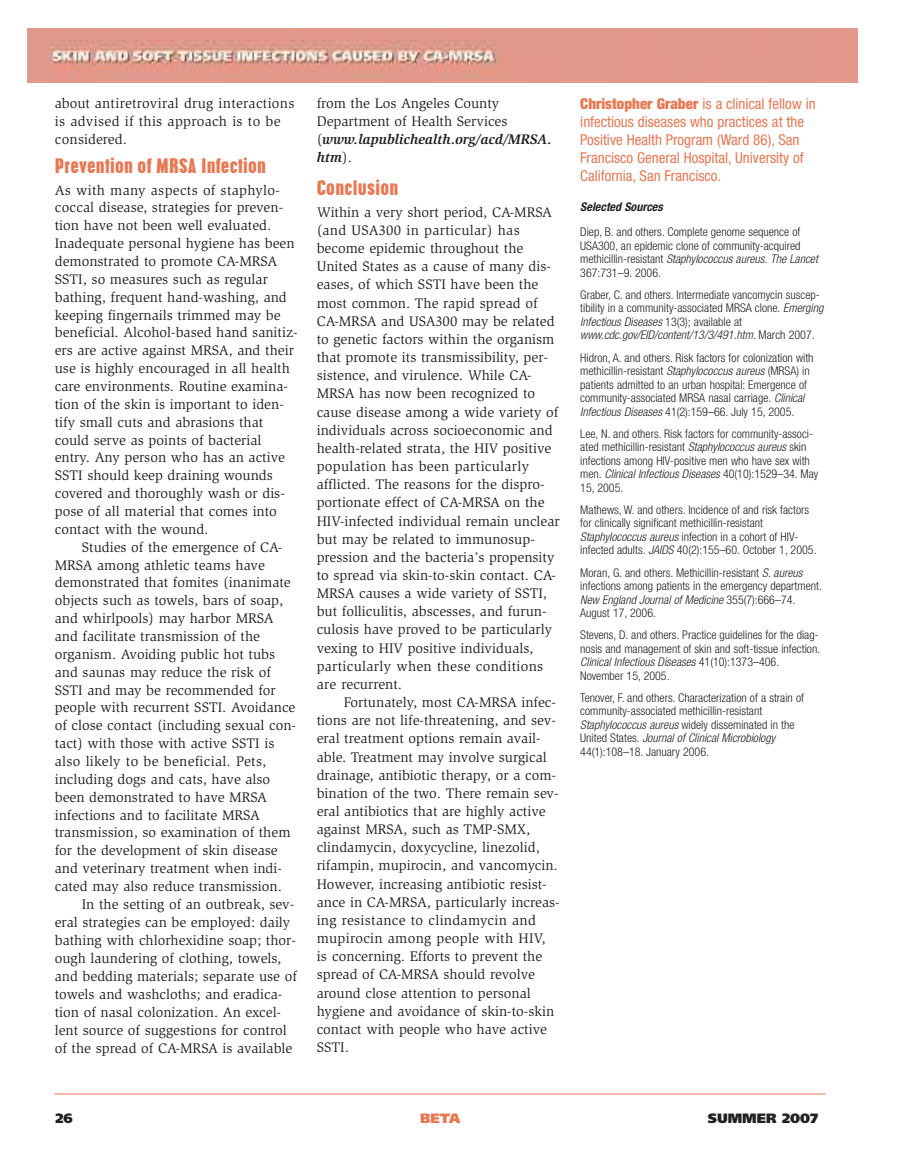
<style>
.page{position:relative;width:905px;height:1175px;background:#fff}
.page>*{position:absolute;margin:0;border:0;box-sizing:border-box;transform-origin:0 0}
.t1{font:21px "Pillsdon";color:#e97752}
.t2{font:condensed 15px/18px "Helvetica Neue";color:#e97752}
.t3{font:14.25px/18.1px "Slimbach";color:#212120}
.t4{font:14.25px/18px "Slimbach";letter-spacing:.02em;color:#212120}
.t5{font:900 13.5px "Frutiger";color:#212120}
.t6{font:900 13.5px "Frutiger";color:#e97752}
.t7{font:300 condensed 12px/13.5px "Helvetica Neue";color:#212120}
.t8{font:italic 700 condensed 12px "Helvetica Neue";color:#212120}
.s1{font-weight:700;font-style:italic}
.s2{font-weight:900}
.s3{font-style:italic}
</style>
<div class="page">
<hr style="left:54px;top:1093px;width:771px;height:1px;background:#e97752">
<img style="left:28px;top:28px;width:829px;height:54px">
<p class="t4" style="left:55px;top:95px;width:241px">about antiretroviral drug interactions is advised if this approach is to be considered.</p>
<h1 class="t1" style="left:55px;top:159px;width:213px">Prevention of MRSA Infection</h1>
<p class="t3" style="left:55px;top:182px;width:244px">As with many aspects of staphylo&shy;coccal disease, strategies for preven&shy;tion have not been well evaluated.<br>Inadequate personal hygiene has been demonstrated to promote CA-MRSA SSTI, so measures such as regular bathing, frequent hand-washing, and keeping fingernails trimmed may be beneficial. Alcohol-based hand sanitiz&shy;ers are active against MRSA, and their use is highly encouraged in all health care environments. Routine examina&shy;tion of the skin is important to iden&shy;tify small cuts and abrasions that could serve as points of bacterial entry. Any person who has an active SSTI should keep draining wounds covered and thoroughly wash or dis&shy;pose of all material that comes into contact with the wound.</p>
<p class="t3" style="left:82px;top:539px;width:202px">Studies of the emergence of CA-</p>
<p class="t3" style="left:55px;top:557px;width:211px">MRSA among athletic teams have</p>
<p class="t3" style="left:55px;top:574px;width:237px">demonstrated that fomites (inanimate</p>
<p class="t3" style="left:55px;top:592px;width:230px">objects such as towels, bars of soap,</p>
<p class="t3" style="left:55px;top:610px;width:220px">and whirlpools) may harbor MRSA</p>
<p class="t3" style="left:55px;top:628px;width:207px">and facilitate transmission of the</p>
<p class="t3" style="left:55px;top:646px;width:222px">organism. Avoiding public hot tubs</p>
<p class="t3" style="left:55px;top:664px;width:218px">and saunas may reduce the risk of</p>
<p class="t3" style="left:55px;top:682px;width:222px">SSTI and may be recommended for</p>
<p class="t3" style="left:55px;top:699px;width:242px">people with recurrent SSTI. Avoidance</p>
<p class="t3" style="left:55px;top:717px;width:243px">of close contact (including sexual con-</p>
<p class="t3" style="left:55px;top:735px;width:221px">tact) with those with active SSTI is</p>
<p class="t4" style="left:55px;top:753px;width:213px">also likely to be beneficial. Pets,</p>
<p class="t3" style="left:55px;top:771px;width:217px">including dogs and cats, have also</p>
<p class="t3" style="left:55px;top:789px;width:214px">been demonstrated to have MRSA</p>
<p class="t3" style="left:55px;top:806px;width:206px">infections and to facilitate MRSA</p>
<p class="t3" style="left:55px;top:824px;width:237px">transmission, so examination of them</p>
<p class="t3" style="left:55px;top:842px;width:224px">for the development of skin disease</p>
<p class="t3" style="left:55px;top:860px;width:229px">and veterinary treatment when indi-</p>
<p class="t3" style="left:55px;top:878px;width:229px">cated may also reduce transmission.</p>
<p class="t3" style="left:82px;top:896px;width:214px">In the setting of an outbreak, sev-</p>
<p class="t3" style="left:55px;top:914px;width:237px">eral strategies can be employed: daily</p>
<p class="t3" style="left:55px;top:932px;width:243px">bathing with chlorhexidine soap; thor-</p>
<p class="t3" style="left:55px;top:950px;width:228px">ough laundering of clothing, towels,</p>
<p class="t3" style="left:55px;top:968px;width:243px">and bedding materials; separate use of</p>
<p class="t3" style="left:55px;top:986px;width:229px">towels and washcloths; and eradica-</p>
<p class="t3" style="left:55px;top:1004px;width:228px">tion of nasal colonization. An excel-</p>
<p class="t3" style="left:55px;top:1022px;width:233px">lent source of suggestions for control</p>
<p class="t3" style="left:55px;top:1040px;width:239px">of the spread of CA-MRSA is available</p>
<p class="t3" style="left:317px;top:95px;width:237px">from the Los Angeles County<br>Department of Health Services (<span class="s1">www.lapublichealth.org/acd/MRSA. htm</span>).</p>
<h1 class="t1" style="left:317px;top:181px;width:83px">Conclusion</h1>
<p class="t3" style="left:317px;top:204px;width:245px">Within a very short period, CA-MRSA (and USA300 in particular) has become epidemic throughout the United States as a cause of many dis&shy;eases, of which SSTI have been the most common. The rapid spread of CA-MRSA and USA300 may be related to genetic factors within the organism that promote its transmissibility, per&shy;sistence, and virulence. While CA-MRSA has now been recognized to cause disease among a wide variety of individuals across socioeconomic and health-related strata, the HIV positive population has been particularly afflicted. The reasons for the dispro&shy;portionate effect of CA-MRSA on the HIV-infected individual remain unclear but may be related to immunosup&shy;pression and the bacteria’s propensity to spread via skin-to-skin contact. CA-MRSA causes a wide variety of SSTI, but folliculitis, abscesses, and furun&shy;culosis have proved to be particularly vexing to HIV positive individuals, particularly when these conditions are recurrent.</p>
<p class="t3" style="left:317px;top:694px;width:244px;text-indent:27px">Fortunately, most CA-MRSA infec&shy;tions are not life-threatening, and sev&shy;eral treatment options remain avail&shy;able. Treatment may involve surgical drainage, antibiotic therapy, or a com&shy;bination of the two. There remain sev&shy;eral antibiotics that are highly active against MRSA, such as TMP-SMX, clindamycin, doxycycline, linezolid, rifampin, mupirocin, and vancomycin.<br>However, increasing antibiotic resist&shy;ance in CA-MRSA, particularly increas&shy;ing resistance to clindamycin and mupirocin among people with HIV,<br>is concerning. Efforts to prevent the spread of CA-MRSA should revolve around close attention to personal hygiene and avoidance of skin-to-skin contact with people who have active SSTI.</p>
<p class="t2" style="left:580px;top:95px;width:237px"><span class="s2">Christopher Graber</span> is a clinical fellow in infectious diseases who practices at the Positive Health Program (Ward 86), San Francisco General Hospital, University of California, San Francisco.</p>
<p class="t8" style="left:580px;top:202px;width:84px">Selected Sources</p>
<p class="t7" style="left:580px;top:226px;width:239px">Diep, B. and others. Complete genome sequence of USA300, an epidemic clone of community-acquired methicillin-resistant <span class="s3">Staphylococcus aureus. The Lancet </span>367:731–9. 2006.</p>
<p class="t7" style="left:580px;top:289px;width:245px">Graber, C. and others. Intermediate vancomycin suscep&shy;tibility in a community-associated MRSA clone. <span class="s3">Emerging Infectious Diseases</span> 13(3); available at <span class="s3">www.cdc.gov/EID/content/13/3/491.htm.</span> March 2007.</p>
<p class="t7" style="left:580px;top:351px;width:235px">Hidron, A. and others. Risk factors for colonization with methicillin-resistant <span class="s3">Staphylococcus aureus</span> (MRSA) in patients admitted to an urban hospital: Emergence of community-associated MRSA nasal carriage. <span class="s3">Clinical Infectious Diseases</span> 41(2):159–66. July 15, 2005.</p>
<p class="t7" style="left:580px;top:428px;width:239px">Lee, N. and others. Risk factors for community-associ&shy;ated methicillin-resistant <span class="s3">Staphylococcus aureus</span> skin infections among HIV-positive men who have sex with men. <span class="s3">Clinical Infectious Diseases</span> 40(10):1529–34. May 15, 2005.</p>
<p class="t7" style="left:580px;top:504px;width:238px">Mathews, W. and others. Incidence of and risk factors for clinically significant methicillin-resistant <span class="s3">Staphylococcus aureus</span> infection in a cohort of HIV&shy;infected adults. <span class="s3">JAIDS</span> 40(2):155–60. October 1, 2005.</p>
<p class="t7" style="left:580px;top:566px;width:243px">Moran, G. and others. Methicillin-resistant <span class="s3">S. aureus </span>infections among patients in the emergency department.<br><span class="s3">New England Journal of Medicine</span> 355(7):666–74.<br>August 17, 2006.</p>
<p class="t7" style="left:580px;top:629px;width:241px">Stevens, D. and others. Practice guidelines for the diag&shy;nosis and management of skin and soft-tissue infection.<br><span class="s3">Clinical Infectious Diseases</span> 41(10):1373–406.<br>November 15, 2005.</p>
<p class="t7" style="left:580px;top:692px;width:225px">Tenover, F. and others. Characterization of a strain of community-associated methicillin-resistant <span class="s3">Staphylococcus aureus</span> widely disseminated in the United States. <span class="s3">Journal of Clinical Microbiology </span>44(1):108–18. January 2006.</p>
<p class="t5" style="left:55px;top:1112px;width:19px">26</p>
<p class="t6" style="left:420px;top:1112px;width:42px">BETA</p>
<p class="t5" style="left:707px;top:1112px;width:112px">SUMMER 2007</p>
</div>
